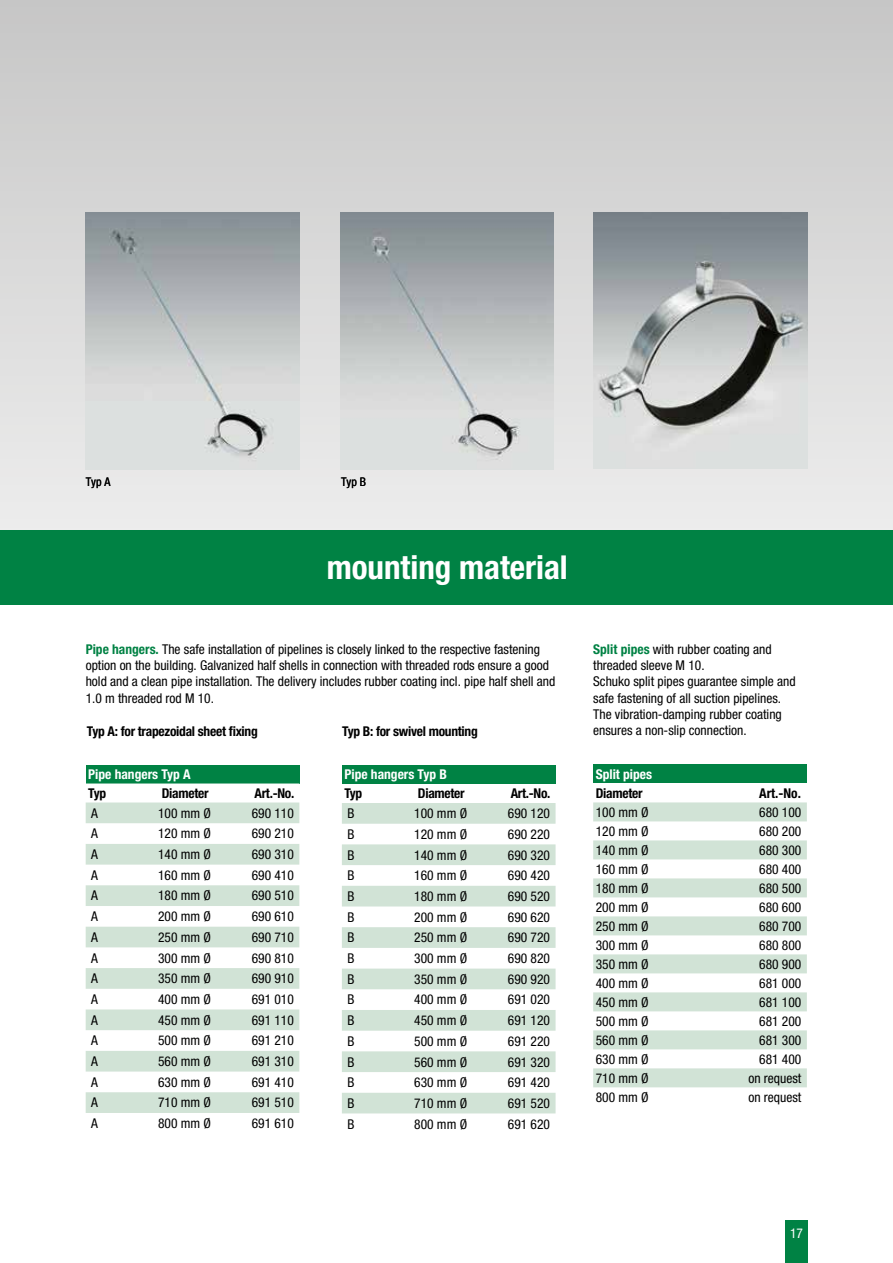
<style>
.page{position:relative;width:893px;height:1263px;background:#fff}
.page>*{position:absolute;margin:0;border:0;box-sizing:border-box;transform-origin:0 0}
.t1{font:700 condensed 33px "Helvetica Neue LT Pro";color:#fff}
.t2{font:condensed 13.5px/16.2px "Helvetica Neue LT Pro";color:#000}
.t3{font:700 condensed 13.5px "Helvetica Neue LT Pro";letter-spacing:-.02em;color:#000}
.t4{font:700 condensed 13.5px "Helvetica Neue LT Pro";color:#fff}
.t5{font:condensed 13.5px "Helvetica Neue LT Pro";color:#fff}
.t6{font:condensed 12px "Helvetica Neue LT Pro";color:#000}
.s1{font-weight:700;color:#008244}
</style>
<div class="page">
<div style="left:0;top:0;width:893px;height:531px;background:linear-gradient(to bottom,#c6c6c6,#ededed)"></div>
<div style="left:0;top:530px;width:893px;height:75px;background:#008244"></div>
<img style="left:340px;top:213px;width:214px;height:256px">
<img style="left:85px;top:213px;width:215px;height:256px">
<img style="left:593px;top:212px;width:215px;height:257px">
<div style="left:785px;top:1220px;width:23px;height:43px;background:#008244"></div>
<div style="left:86px;top:764px;width:213px;height:19px;background:#008244"></div>
<svg style="left:86px;top:802px;width:213px;height:63px"></svg>
<svg style="left:86px;top:885px;width:213px;height:228px;fill:#d1e3d6"></svg>
<div style="left:342px;top:765px;width:214px;height:19px;background:#008244"></div>
<svg style="left:342px;top:803px;width:214px;height:310px;fill:#d1e3d6"></svg>
<div style="left:593px;top:764px;width:214px;height:19px;background:#008244"></div>
<svg style="left:593px;top:859px;width:214px;height:229px"></svg>
<svg style="left:593px;top:802px;width:214px;height:57px"></svg>
<svg style="left:593px;top:878px;width:214px;height:209px"></svg>
<p class="t6" style="left:86px;top:474px;width:26px">Typ A</p>
<p class="t6" style="left:341px;top:474px;width:27px">Typ B</p>
<h1 class="t1" style="left:327px;top:548px;width:243px">mounting material</h1>
<p class="t2" style="left:86px;top:641px;width:471px"><span class="s1">Pipe hangers.</span> The safe installation of pipelines is closely linked to the respective fastening option on the building. Galvanized half shells in connection with threaded rods ensure a good hold and a clean pipe installation. The delivery includes rubber coating incl. pipe half shell and 1.0 m threaded rod M 10.</p>
<p class="t3" style="left:87px;top:723px;width:172px">Typ A: for trapezoidal sheet fixing</p>
<p class="t3" style="left:342px;top:723px;width:137px">Typ B: for swivel mounting</p>
<p class="t4" style="left:88px;top:766px;width:104px">Pipe hangers Typ A</p>
<p class="t3" style="left:88px;top:785px;width:19px">Typ</p>
<p class="t3" style="left:162px;top:785px;width:48px">Diameter</p>
<p class="t3" style="left:254px;top:785px;width:41px">Art.-No.</p>
<p class="t2" style="left:91px;top:805px;width:8px">A</p>
<p class="t2" style="left:158px;top:805px;width:54px">100 mm Ø</p>
<p class="t2" style="left:252px;top:805px;width:44px">690 110</p>
<p class="t2" style="left:91px;top:825px;width:8px">A</p>
<p class="t2" style="left:158px;top:825px;width:54px">120 mm Ø</p>
<p class="t2" style="left:252px;top:825px;width:44px">690 210</p>
<p class="t2" style="left:91px;top:846px;width:8px">A</p>
<p class="t2" style="left:158px;top:846px;width:54px">140 mm Ø</p>
<p class="t2" style="left:252px;top:846px;width:44px">690 310</p>
<p class="t2" style="left:91px;top:867px;width:8px">A</p>
<p class="t2" style="left:158px;top:867px;width:54px">160 mm Ø</p>
<p class="t2" style="left:252px;top:867px;width:44px">690 410</p>
<p class="t2" style="left:91px;top:887px;width:8px">A</p>
<p class="t2" style="left:158px;top:887px;width:54px">180 mm Ø</p>
<p class="t2" style="left:252px;top:887px;width:44px">690 510</p>
<p class="t2" style="left:91px;top:908px;width:8px">A</p>
<p class="t2" style="left:158px;top:908px;width:54px">200 mm Ø</p>
<p class="t2" style="left:252px;top:908px;width:44px">690 610</p>
<p class="t2" style="left:91px;top:929px;width:8px">A</p>
<p class="t2" style="left:158px;top:929px;width:54px">250 mm Ø</p>
<p class="t2" style="left:252px;top:929px;width:44px">690 710</p>
<p class="t2" style="left:91px;top:949px;width:8px">A</p>
<p class="t2" style="left:158px;top:949px;width:54px">300 mm Ø</p>
<p class="t2" style="left:252px;top:949px;width:44px">690 810</p>
<p class="t2" style="left:91px;top:970px;width:8px">A</p>
<p class="t2" style="left:158px;top:970px;width:54px">350 mm Ø</p>
<p class="t2" style="left:252px;top:970px;width:44px">690 910</p>
<p class="t2" style="left:91px;top:991px;width:8px">A</p>
<p class="t2" style="left:158px;top:991px;width:54px">400 mm Ø</p>
<p class="t2" style="left:252px;top:991px;width:44px">691 010</p>
<p class="t2" style="left:91px;top:1012px;width:8px">A</p>
<p class="t2" style="left:158px;top:1012px;width:54px">450 mm Ø</p>
<p class="t2" style="left:252px;top:1012px;width:44px">691 110</p>
<p class="t2" style="left:91px;top:1032px;width:8px">A</p>
<p class="t2" style="left:158px;top:1032px;width:54px">500 mm Ø</p>
<p class="t2" style="left:252px;top:1032px;width:44px">691 210</p>
<p class="t2" style="left:91px;top:1053px;width:8px">A</p>
<p class="t2" style="left:158px;top:1053px;width:54px">560 mm Ø</p>
<p class="t2" style="left:252px;top:1053px;width:44px">691 310</p>
<p class="t2" style="left:91px;top:1074px;width:8px">A</p>
<p class="t2" style="left:158px;top:1074px;width:54px">630 mm Ø</p>
<p class="t2" style="left:252px;top:1074px;width:44px">691 410</p>
<p class="t2" style="left:91px;top:1094px;width:8px">A</p>
<p class="t2" style="left:158px;top:1094px;width:54px">710 mm Ø</p>
<p class="t2" style="left:252px;top:1094px;width:44px">691 510</p>
<p class="t2" style="left:91px;top:1115px;width:8px">A</p>
<p class="t2" style="left:158px;top:1115px;width:54px">800 mm Ø</p>
<p class="t2" style="left:252px;top:1115px;width:44px">691 610</p>
<p class="t4" style="left:344px;top:766px;width:104px">Pipe hangers Typ B</p>
<p class="t3" style="left:344px;top:785px;width:19px">Typ</p>
<p class="t3" style="left:418px;top:785px;width:48px">Diameter</p>
<p class="t3" style="left:511px;top:785px;width:41px">Art.-No.</p>
<p class="t2" style="left:347px;top:805px;width:9px">B</p>
<p class="t2" style="left:414px;top:805px;width:54px">100 mm Ø</p>
<p class="t2" style="left:508px;top:805px;width:44px">690 120</p>
<p class="t2" style="left:347px;top:826px;width:9px">B</p>
<p class="t2" style="left:414px;top:826px;width:54px">120 mm Ø</p>
<p class="t2" style="left:508px;top:826px;width:44px">690 220</p>
<p class="t2" style="left:347px;top:846px;width:9px">B</p>
<p class="t2" style="left:414px;top:846px;width:54px">140 mm Ø</p>
<p class="t2" style="left:508px;top:846px;width:44px">690 320</p>
<p class="t2" style="left:347px;top:867px;width:9px">B</p>
<p class="t2" style="left:414px;top:867px;width:54px">160 mm Ø</p>
<p class="t2" style="left:508px;top:867px;width:44px">690 420</p>
<p class="t2" style="left:347px;top:888px;width:9px">B</p>
<p class="t2" style="left:414px;top:888px;width:54px">180 mm Ø</p>
<p class="t2" style="left:508px;top:888px;width:44px">690 520</p>
<p class="t2" style="left:347px;top:909px;width:9px">B</p>
<p class="t2" style="left:414px;top:909px;width:54px">200 mm Ø</p>
<p class="t2" style="left:508px;top:909px;width:44px">690 620</p>
<p class="t2" style="left:347px;top:929px;width:9px">B</p>
<p class="t2" style="left:414px;top:929px;width:54px">250 mm Ø</p>
<p class="t2" style="left:508px;top:929px;width:44px">690 720</p>
<p class="t2" style="left:347px;top:950px;width:9px">B</p>
<p class="t2" style="left:414px;top:950px;width:54px">300 mm Ø</p>
<p class="t2" style="left:508px;top:950px;width:44px">690 820</p>
<p class="t2" style="left:347px;top:971px;width:9px">B</p>
<p class="t2" style="left:414px;top:971px;width:54px">350 mm Ø</p>
<p class="t2" style="left:508px;top:971px;width:44px">690 920</p>
<p class="t2" style="left:347px;top:991px;width:9px">B</p>
<p class="t2" style="left:414px;top:991px;width:54px">400 mm Ø</p>
<p class="t2" style="left:508px;top:991px;width:44px">691 020</p>
<p class="t2" style="left:347px;top:1012px;width:9px">B</p>
<p class="t2" style="left:414px;top:1012px;width:54px">450 mm Ø</p>
<p class="t2" style="left:508px;top:1012px;width:44px">691 120</p>
<p class="t2" style="left:347px;top:1033px;width:9px">B</p>
<p class="t2" style="left:414px;top:1033px;width:54px">500 mm Ø</p>
<p class="t2" style="left:508px;top:1033px;width:44px">691 220</p>
<p class="t2" style="left:347px;top:1053px;width:9px">B</p>
<p class="t2" style="left:414px;top:1053px;width:54px">560 mm Ø</p>
<p class="t2" style="left:508px;top:1053px;width:44px">691 320</p>
<p class="t2" style="left:347px;top:1074px;width:9px">B</p>
<p class="t2" style="left:414px;top:1074px;width:54px">630 mm Ø</p>
<p class="t2" style="left:508px;top:1074px;width:44px">691 420</p>
<p class="t2" style="left:347px;top:1095px;width:9px">B</p>
<p class="t2" style="left:414px;top:1095px;width:54px">710 mm Ø</p>
<p class="t2" style="left:508px;top:1095px;width:44px">691 520</p>
<p class="t2" style="left:347px;top:1115px;width:9px">B</p>
<p class="t2" style="left:414px;top:1115px;width:54px">800 mm Ø</p>
<p class="t2" style="left:508px;top:1115px;width:44px">691 620</p>
<p class="t2" style="left:593px;top:641px;width:204px"><span class="s1">Split pipes</span> with rubber coating and threaded sleeve M 10.<br>Schuko split pipes guarantee simple and safe fastening of all suction pipelines.<br>The vibration-damping rubber coating ensures a non-slip connection.</p>
<p class="t4" style="left:596px;top:766px;width:58px">Split pipes</p>
<p class="t3" style="left:596px;top:785px;width:48px">Diameter</p>
<p class="t3" style="left:759px;top:785px;width:43px">Art.-No.</p>
<p class="t2" style="left:596px;top:804px;width:54px">100 mm Ø</p>
<p class="t2" style="left:759px;top:804px;width:44px">680 100</p>
<p class="t2" style="left:596px;top:823px;width:54px">120 mm Ø</p>
<p class="t2" style="left:759px;top:823px;width:44px">680 200</p>
<p class="t2" style="left:596px;top:842px;width:54px">140 mm Ø</p>
<p class="t2" style="left:759px;top:842px;width:44px">680 300</p>
<p class="t2" style="left:596px;top:861px;width:54px">160 mm Ø</p>
<p class="t2" style="left:759px;top:861px;width:44px">680 400</p>
<p class="t2" style="left:596px;top:880px;width:54px">180 mm Ø</p>
<p class="t2" style="left:759px;top:880px;width:44px">680 500</p>
<p class="t2" style="left:596px;top:899px;width:54px">200 mm Ø</p>
<p class="t2" style="left:759px;top:899px;width:44px">680 600</p>
<p class="t2" style="left:596px;top:918px;width:54px">250 mm Ø</p>
<p class="t2" style="left:759px;top:918px;width:44px">680 700</p>
<p class="t2" style="left:596px;top:937px;width:54px">300 mm Ø</p>
<p class="t2" style="left:759px;top:937px;width:44px">680 800</p>
<p class="t2" style="left:596px;top:956px;width:54px">350 mm Ø</p>
<p class="t2" style="left:759px;top:956px;width:44px">680 900</p>
<p class="t2" style="left:596px;top:975px;width:54px">400 mm Ø</p>
<p class="t2" style="left:759px;top:975px;width:44px">681 000</p>
<p class="t2" style="left:596px;top:994px;width:54px">450 mm Ø</p>
<p class="t2" style="left:759px;top:994px;width:44px">681 100</p>
<p class="t2" style="left:596px;top:1013px;width:54px">500 mm Ø</p>
<p class="t2" style="left:759px;top:1013px;width:44px">681 200</p>
<p class="t2" style="left:596px;top:1032px;width:54px">560 mm Ø</p>
<p class="t2" style="left:759px;top:1032px;width:44px">681 300</p>
<p class="t2" style="left:596px;top:1051px;width:54px">630 mm Ø</p>
<p class="t2" style="left:759px;top:1051px;width:44px">681 400</p>
<p class="t2" style="left:596px;top:1070px;width:54px">710 mm Ø</p>
<p class="t2" style="left:748px;top:1070px;width:54px">on request</p>
<p class="t2" style="left:596px;top:1089px;width:54px">800 mm Ø</p>
<p class="t2" style="left:748px;top:1089px;width:54px">on request</p>
<p class="t5" style="left:790px;top:1226px;width:14px">17</p>
</div>
